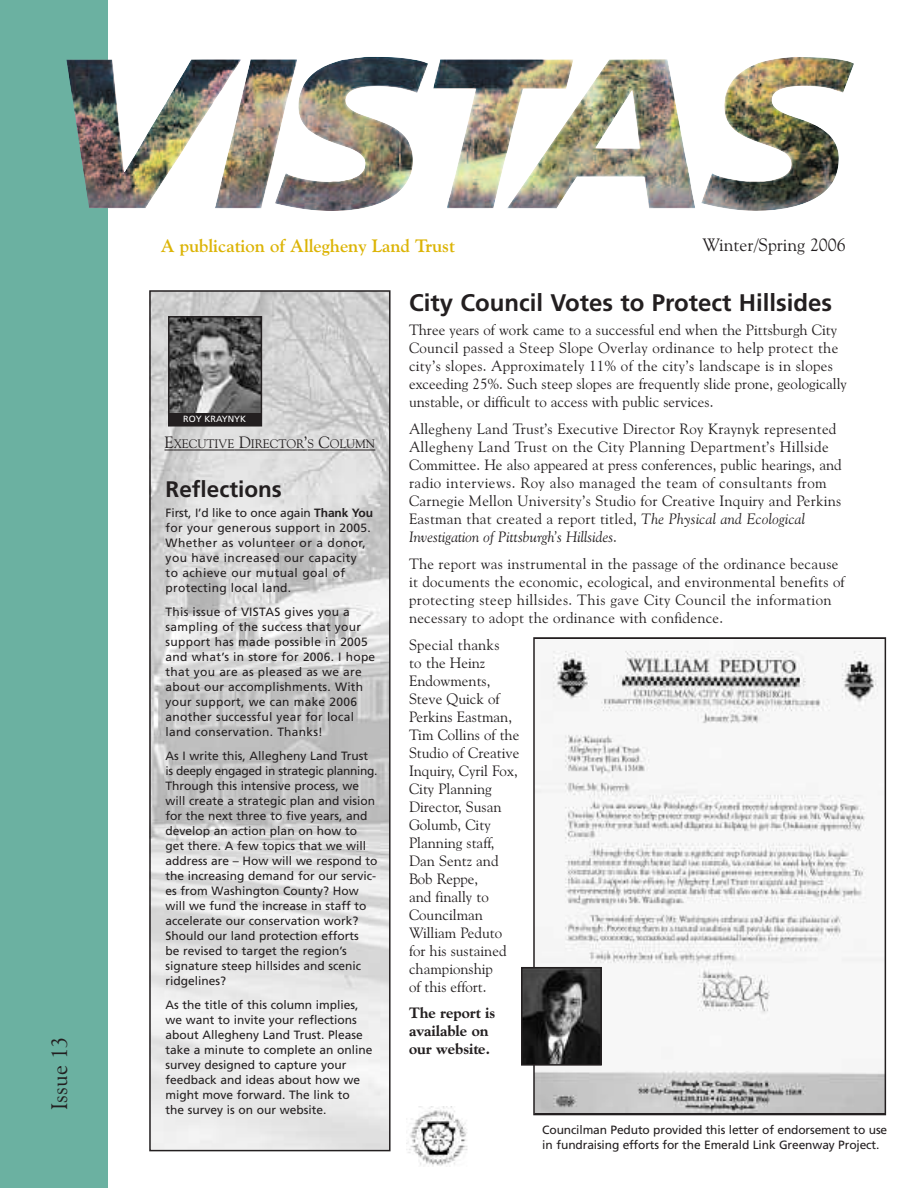
<style>
.page{position:relative;width:918px;height:1188px;background:#fff}
.page>*{position:absolute;margin:0;border:0;box-sizing:border-box;transform-origin:0 0}
.t1{font:700 24px "Frutiger";color:#231f20}
.t2{font:700 22.5px "Frutiger";color:#231f20}
.t3{font:22.5px "Goudy Old Style BT";color:#231f20}
.t4{font:700 18px "Goudy Old Style BT";color:#dcb406}
.t5{font:18px "Goudy Old Style BT";color:#231f20}
.t6{font:15px/18px "Goudy Old Style BT";letter-spacing:.015em;color:#231f20}
.t7{font:800 15px/18px "Goudy Old Style BT";color:#231f20}
.t8{font:12.3px "Goudy Old Style BT";color:#231f20}
.t9{font:12px/15px "Frutiger";color:#231f20}
.t10{font:12px/15px "Frutiger";letter-spacing:.02em;color:#231f20}
.t11{font:12px/15px "Frutiger";letter-spacing:.035em;color:#231f20}
.t12{font:9px "Frutiger";color:#fff}
.s1{font-size:16.5px}
.s2{font-weight:700}
.s3{font-style:italic}
</style>
<div class="page">
<div style="left:0;top:0;width:108px;height:1188px;background:#6bb1a1"></div>
<img style="left:152px;top:293px;width:236px;height:855px">
<div style="left:149px;top:290px;width:242px;height:861px;border:2px solid #231f20"></div>
<img style="left:407px;top:1106px;width:61px;height:60px">
<img style="left:171px;top:319px;width:88px;height:95px">
<div style="left:168px;top:316px;width:94px;height:111px;border:2px solid #231f20"></div>
<div style="left:168px;top:414px;width:93px;height:12px;background:#231f20"></div>
<img style="left:536px;top:650px;width:347px;height:462px">
<div style="left:533px;top:637px;width:353px;height:478px;border:2px solid #231f20"></div>
<img style="left:524px;top:970px;width:75px;height:93px">
<div style="left:521px;top:967px;width:81px;height:99px;border:2px solid #231f20"></div>
<hr style="left:174px;top:450px;width:60px;height:1px;background:#231f20">
<svg style="left:234px;top:450px;width:17px;height:1px"></svg>
<hr style="left:251px;top:450px;width:53px;height:1px;background:#231f20">
<svg style="left:304px;top:450px;width:71px;height:1px"></svg>
<img style="left:66px;top:57px;width:788px;height:154px">
<h2 class="t3" style="left:51px;top:1110px;width:74px;rotate:-90deg">Issue 13</h2>
<p class="t4" style="left:161px;top:239px;width:296px">A publication of Allegheny Land Trust</p>
<p class="t5" style="left:702px;top:238px;width:145px">Winter/Spring 2006</p>
<p class="t12" style="left:183px;top:415px;width:65px">ROY KRAYNYK</p>
<p class="t8" style="left:165px;top:439px;width:212px"><span class="s1">E</span>XECUTIVE <span class="s1">D</span>IRECTOR<span class="s1">’</span>S <span class="s1">C</span>OLUMN</p>
<h2 class="t2" style="left:166px;top:480px;width:118px">Reflections</h2>
<p class="t11" style="left:166px;top:507px;width:209px">First, I’d like to once again <span class="s2">Thank You </span>for your generous support in 2005.<br>Whether as volunteer or a donor, you have increased our capacity<br>to achieve our mutual goal of protecting local land.</p>
<p class="t10" style="left:166px;top:606px;width:211px">This issue of VISTAS gives you a sampling of the success that your support has made possible in 2005 and what’s in store for 2006. I hope that you are as pleased as we are about our accomplishments. With your support, we can make 2006 another successful year for local land conservation. Thanks!</p>
<p class="t9" style="left:166px;top:750px;width:213px">As I write this, Allegheny Land Trust is deeply engaged in strategic planning.<br>Through this intensive process, we will create a strategic plan and vision for the next three to five years, and develop an action plan on how to get there. A few topics that we will address are – How will we respond to the increasing demand for our servic&shy;es from Washington County? How will we fund the increase in staff to accelerate our conservation work?<br>Should our land protection efforts<br>be revised to target the region’s signature steep hillsides and scenic ridgelines?</p>
<p class="t9" style="left:166px;top:999px;width:208px">As the title of this column implies, we want to invite your reflections about Allegheny Land Trust. Please take a minute to complete an online survey designed to capture your feedback and ideas about how we might move forward. The link to<br>the survey is on our website.</p>
<h1 class="t1" style="left:409px;top:293px;width:425px">City Council Votes to Protect Hillsides</h1>
<p class="t6" style="left:409px;top:322px;width:439px">Three years of work came to a successful end when the Pittsburgh City Council passed a Steep Slope Overlay ordinance to help protect the city’s slopes. Approximately 11% of the city’s landscape is in slopes exceeding 25%. Such steep slopes are frequently slide prone, geologically unstable, or difficult to access with public services.</p>
<p class="t6" style="left:409px;top:421px;width:434px">Allegheny Land Trust’s Executive Director Roy Kraynyk represented Allegheny Land Trust on the City Planning Department’s Hillside Committee. He also appeared at press conferences, public hearings, and radio interviews. Roy also managed the team of consultants from Carnegie Mellon University’s Studio for Creative Inquiry and Perkins Eastman that created a report titled, <span class="s3">The Physical and Ecological Investigation of Pittsburgh’s Hillsides</span>.</p>
<p class="t6" style="left:409px;top:556px;width:437px">The report was instrumental in the passage of the ordinance because it documents the economic, ecological, and environmental benefits of protecting steep hillsides. This gave City Council the information necessary to adopt the ordinance with confidence.</p>
<p class="t6" style="left:409px;top:637px;width:112px">Special thanks<br>to the Heinz<br>Endowments,<br>Steve Quick of<br>Perkins Eastman,<br>Tim Collins of the<br>Studio of Creative<br>Inquiry, Cyril Fox,<br>City Planning<br>Director, Susan<br>Golumb, City<br>Planning staff,<br>Dan Sentz and<br>Bob Reppe,<br>and finally to<br>Councilman<br>William Peduto for his sustained championship<br>of this effort.</p>
<p class="t7" style="left:409px;top:1005px;width:88px">The report is available on our website.</p>
<p class="t9" style="left:542px;top:1124px;width:346px">Councilman Peduto provided this letter of endorsement to use in fundraising efforts for the Emerald Link Greenway Project.</p>
</div>
